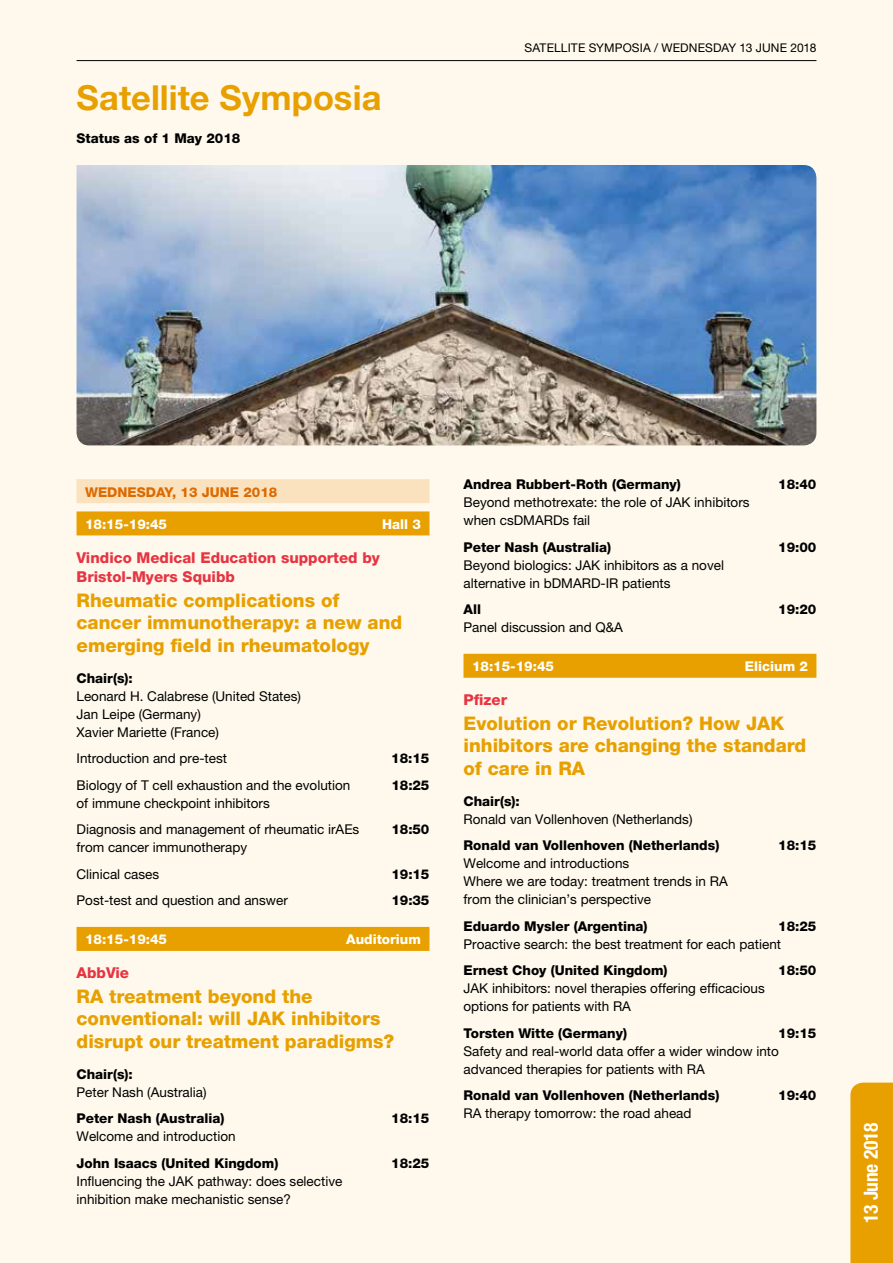
<style>
.page{position:relative;width:893px;height:1263px;background:#fef9ec}
.page>*{position:absolute;margin:0;border:0;box-sizing:border-box;transform-origin:0 0}
.t1{font:700 34.5px "Helvetica Neue LT";color:#e7a000}
.t2{font:700 condensed 19.5px "Helvetica Neue LT";letter-spacing:-.01em;color:#fff}
.t3{font:800 18.75px/22.5px "Helvetica Neue LT";color:#e7a000}
.t4{font:800 15px/19.5px "Helvetica Neue LT";color:#e73442}
.t5{font:13.5px/18px "Helvetica Neue LT Pro";color:#000}
.t6{font:800 13.5px "Helvetica Neue LT Pro";color:#000}
.t7{font:800 13.5px "Helvetica Neue LT";color:#fff}
.t8{font:800 13.5px "Helvetica Neue LT";color:#dd6a00}
.t9{font:800 13.5px "Helvetica Neue LT";color:#000}
.t10{font:12px "Helvetica Neue LT";letter-spacing:.01em;color:#000}
</style>
<div class="page">
<hr style="left:77px;top:60px;width:739px;height:1px;background:#000">
<div style="left:850px;top:1082px;width:43px;height:181px;background:#e7a000"></div>
<div style="left:77px;top:479px;width:352px;height:24px;background:#f9e2bd"></div>
<div style="left:77px;top:511px;width:352px;height:24px;background:#e7a000"></div>
<div style="left:77px;top:927px;width:352px;height:24px;background:#e7a000"></div>
<div style="left:463px;top:654px;width:353px;height:24px;background:#e7a000"></div>
<img style="left:77px;top:165px;width:739px;height:280px">
<h1 class="t1" style="left:77px;top:76px;width:306px">Satellite Symposia</h1>
<p class="t9" style="left:77px;top:131px;width:165px">Status as of 1 May 2018</p>
<p class="t10" style="left:525px;top:41px;width:293px">SATELLITE SYMPOSIA / WEDNESDAY 13 JUNE 2018</p>
<p class="t8" style="left:85px;top:484px;width:194px">WEDNESDAY, 13 JUNE 2018</p>
<p class="t7" style="left:85px;top:516px;width:84px">18:15-19:45</p>
<p class="t7" style="left:382px;top:516px;width:40px">Hall 3</p>
<p class="t4" style="left:77px;top:548px;width:305px">Vindico Medical Education supported by<br>Bristol-Myers Squibb</p>
<h3 class="t3" style="left:77px;top:589px;width:327px">Rheumatic complications of cancer immunotherapy: a new and emerging field in rheumatology</h3>
<p class="t6" style="left:77px;top:670px;width:58px">Chair(s):</p>
<p class="t5" style="left:77px;top:687px;width:226px">Leonard H. Calabrese (United States)<br>Jan Leipe (Germany)<br>Xavier Mariette (France)</p>
<p class="t5" style="left:77px;top:749px;width:152px">Introduction and pre-test</p>
<p class="t6" style="left:391px;top:750px;width:40px">18:15</p>
<p class="t5" style="left:77px;top:776px;width:275px">Biology of T cell exhaustion and the evolution</p>
<p class="t6" style="left:392px;top:777px;width:39px">18:25</p>
<p class="t5" style="left:77px;top:789px;width:284px;line-height:26.5px">of immune checkpoint inhibitors<br>Diagnosis and management of rheumatic irAEs</p>
<p class="t6" style="left:392px;top:821px;width:39px">18:50</p>
<p class="t5" style="left:77px;top:834px;width:172px;line-height:26.5px">from cancer immunotherapy<br>Clinical cases</p>
<p class="t6" style="left:392px;top:866px;width:39px">19:15</p>
<p class="t5" style="left:77px;top:891px;width:213px">Post-test and question and answer</p>
<p class="t6" style="left:392px;top:892px;width:39px">19:35</p>
<p class="t7" style="left:85px;top:931px;width:84px">18:15-19:45</p>
<p class="t7" style="left:346px;top:931px;width:76px">Auditorium</p>
<p class="t4" style="left:77px;top:963px;width:54px">AbbVie</p>
<h3 class="t3" style="left:77px;top:985px;width:319px">RA treatment beyond the conventional: will JAK inhibitors disrupt our treatment paradigms?</h3>
<p class="t6" style="left:77px;top:1066px;width:58px">Chair(s):</p>
<p class="t5" style="left:77px;top:1083px;width:131px">Peter Nash (Australia)</p>
<p class="t6" style="left:77px;top:1110px;width:149px">Peter Nash (Australia)</p>
<p class="t6" style="left:391px;top:1110px;width:40px">18:15</p>
<p class="t5" style="left:77px;top:1127px;width:161px">Welcome and introduction</p>
<p class="t6" style="left:77px;top:1155px;width:203px">John Isaacs (United Kingdom)</p>
<p class="t6" style="left:391px;top:1155px;width:40px">18:25</p>
<p class="t5" style="left:77px;top:1172px;width:267px">Influencing the JAK pathway: does selective inhibition make mechanistic sense?</p>
<p class="t6" style="left:463px;top:476px;width:219px">Andrea Rubbert-Roth (Germany)</p>
<p class="t6" style="left:778px;top:476px;width:40px">18:40</p>
<p class="t5" style="left:463px;top:493px;width:288px">Beyond methotrexate: the role of JAK inhibitors when csDMARDs fail</p>
<p class="t6" style="left:463px;top:539px;width:149px">Peter Nash (Australia)</p>
<p class="t6" style="left:778px;top:539px;width:40px">19:00</p>
<p class="t5" style="left:463px;top:556px;width:262px">Beyond biologics: JAK inhibitors as a novel alternative in bDMARD-IR patients</p>
<p class="t6" style="left:463px;top:601px;width:19px">All</p>
<p class="t6" style="left:778px;top:601px;width:40px">19:20</p>
<p class="t5" style="left:463px;top:618px;width:161px">Panel discussion and Q&amp;A</p>
<p class="t7" style="left:472px;top:658px;width:84px">18:15-19:45</p>
<p class="t7" style="left:745px;top:658px;width:65px">Elicium 2</p>
<p class="t4" style="left:463px;top:690px;width:45px">Pfizer</p>
<h3 class="t3" style="left:463px;top:712px;width:344px">Evolution or Revolution? How JAK inhibitors are changing the standard of care in RA</h3>
<p class="t6" style="left:463px;top:793px;width:58px">Chair(s):</p>
<p class="t5" style="left:463px;top:809px;width:231px">Ronald van Vollenhoven (Netherlands)</p>
<p class="t6" style="left:463px;top:837px;width:257px">Ronald van Vollenhoven (Netherlands)</p>
<p class="t6" style="left:778px;top:837px;width:40px">18:15</p>
<p class="t5" style="left:463px;top:854px;width:266px">Welcome and introductions<br>Where we are today: treatment trends in RA from the clinician’s perspective</p>
<p class="t6" style="left:463px;top:918px;width:186px">Eduardo Mysler (Argentina)</p>
<p class="t6" style="left:778px;top:918px;width:40px">18:25</p>
<p class="t5" style="left:463px;top:934px;width:319px">Proactive search: the best treatment for each patient</p>
<p class="t6" style="left:463px;top:962px;width:206px">Ernest Choy (United Kingdom)</p>
<p class="t6" style="left:778px;top:962px;width:40px">18:50</p>
<p class="t5" style="left:463px;top:979px;width:303px">JAK inhibitors: novel therapies offering efficacious options for patients with RA</p>
<p class="t6" style="left:463px;top:1025px;width:165px">Torsten Witte (Germany)</p>
<p class="t6" style="left:778px;top:1025px;width:40px">19:15</p>
<p class="t5" style="left:463px;top:1041px;width:317px">Safety and real-world data offer a wider window into advanced therapies for patients with RA</p>
<p class="t6" style="left:463px;top:1087px;width:257px">Ronald van Vollenhoven (Netherlands)</p>
<p class="t6" style="left:778px;top:1087px;width:40px">19:40</p>
<p class="t5" style="left:463px;top:1104px;width:230px">RA therapy tomorrow: the road ahead</p>
<h2 class="t2" style="left:859px;top:1223px;width:102px;rotate:-90deg">13 June 2018</h2>
</div>
